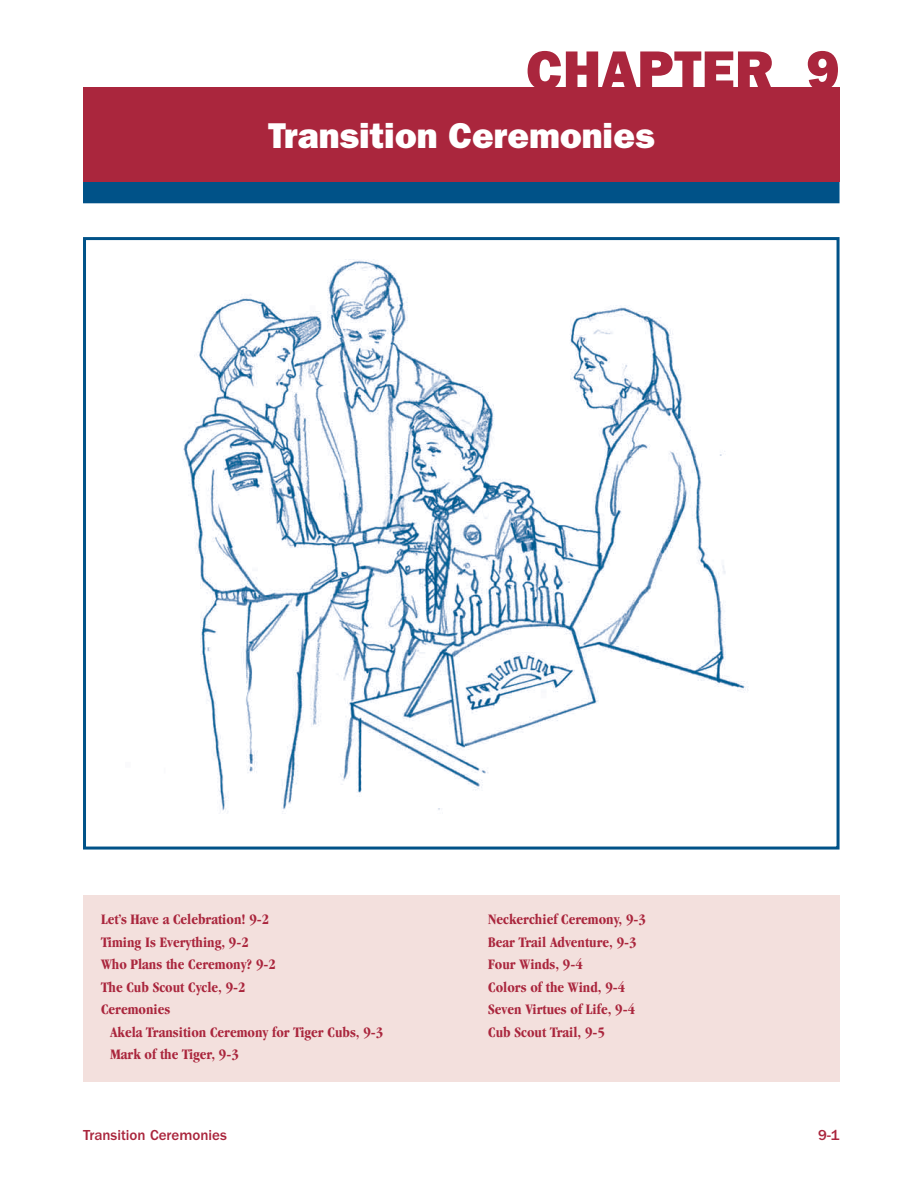
<style>
.page{position:relative;width:908px;height:1178px;background:#fff}
.page>*{position:absolute;margin:0;border:0;box-sizing:border-box;transform-origin:0 0}
.t1{font:800 55.5px "Franklin Gothic";color:#aa263d}
.t2{font:800 36px "Franklin Gothic";color:#fff}
.t3{font:700 condensed 15px/22.5px "Garamond";color:#aa263d}
.t4{font:500 15px "Franklin Gothic";color:#aa263d}
</style>
<div class="page">
<div style="left:83px;top:181px;width:756px;height:22px;background:#005288"></div>
<img style="left:183px;top:259px;width:566px;height:555px">
<div style="left:83px;top:237px;width:756px;height:612px;border:3px solid #005288"></div>
<div style="left:83px;top:894px;width:756px;height:187px;background:#f3e0dd"></div>
<div style="left:83px;top:87px;width:756px;height:94px;background:#aa263d"></div>
<h1 class="t1" style="left:526px;top:51px;width:315px">CHAPTER 9</h1>
<h2 class="t2" style="left:268px;top:123px;width:388px">Transition Ceremonies</h2>
<p class="t3" style="left:101px;top:909px;width:170px">Let’s Have a Celebration! 9-2</p>
<p class="t3" style="left:101px;top:931px;width:149px">Timing Is Everything, 9-2</p>
<p class="t3" style="left:101px;top:954px;width:176px">Who Plans the Ceremony? 9-2</p>
<p class="t3" style="left:101px;top:976px;width:146px">The Cub Scout Cycle, 9-2</p>
<p class="t3" style="left:101px;top:999px;width:71px">Ceremonies</p>
<p class="t3" style="left:110px;top:1021px;width:275px">Akela Transition Ceremony for Tiger Cubs, 9-3</p>
<p class="t3" style="left:110px;top:1044px;width:130px">Mark of the Tiger, 9-3</p>
<p class="t4" style="left:83px;top:1129px;width:145px">Transition Ceremonies</p>
<p class="t3" style="left:488px;top:909px;width:159px">Neckerchief Ceremony, 9-3<br>Bear Trail Adventure, 9-3<br>Four Winds, 9-4<br>Colors of the Wind, 9-4<br>Seven Virtues of Life, 9-4<br>Cub Scout Trail, 9-5</p>
<p class="t4" style="left:818px;top:1129px;width:23px">9-1</p>
</div>
